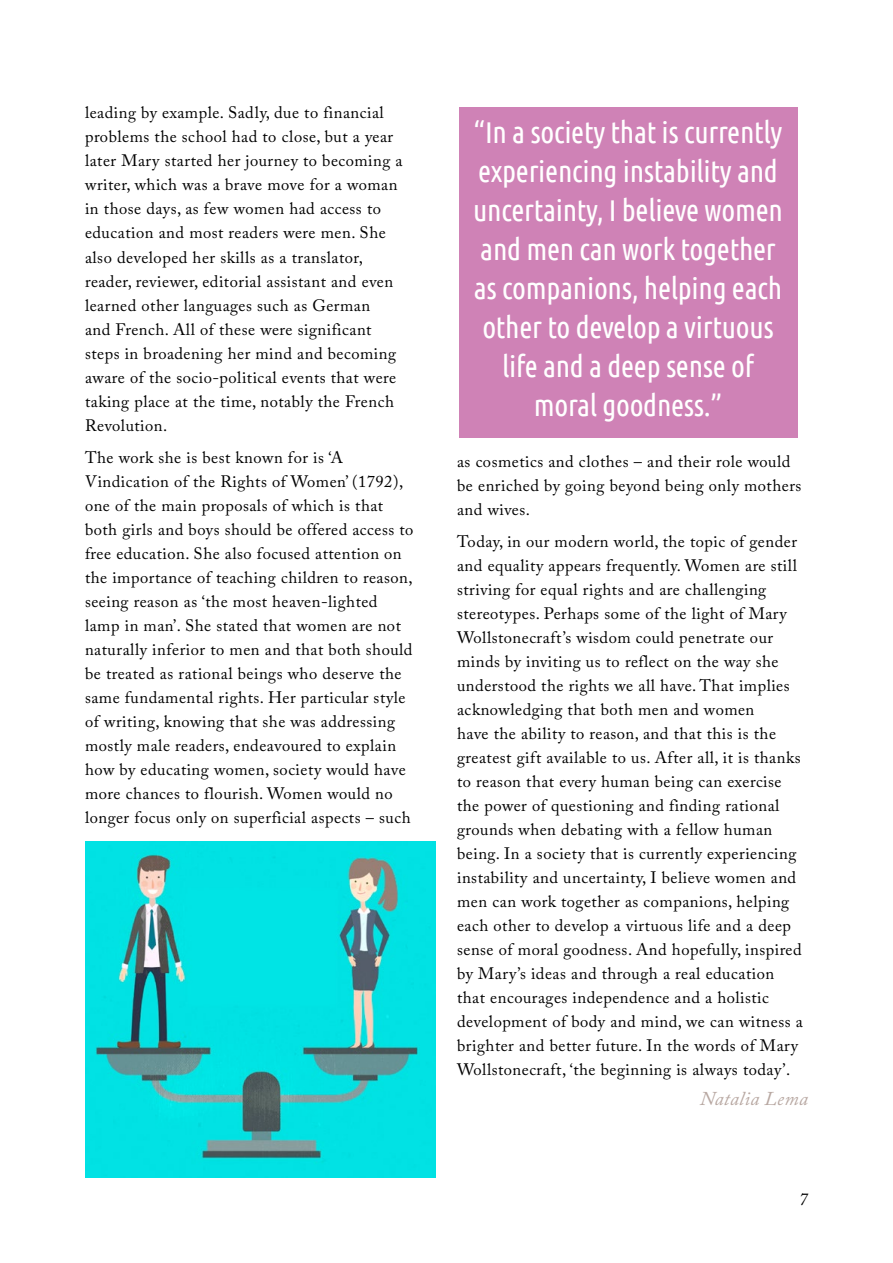
<style>
.page{position:relative;width:893px;height:1263px;background:#fff}
.page>*{position:absolute;margin:0;border:0;box-sizing:border-box;transform-origin:0 0}
.t1{font:30px/39px "Ubuntu Condensed";letter-spacing:-.01em;color:#fff;text-align:center}
.t2{font:italic 19.5px "Adobe Caslon Pro";letter-spacing:.015em;color:#b8a8a2}
.t3{font:italic 18px "Adobe Caslon Pro";color:#000}
.t4{font:16.5px/24px "Adobe Caslon Pro";letter-spacing:.03em;color:#000}
</style>
<div class="page">
<div style="left:459px;top:107px;width:338px;height:330px;background:#cf82b6"></div>
<img style="left:85px;top:841px;width:351px;height:337px">
<p class="t4" style="left:85px;top:101px;width:319px">leading by example. Sadly, due to financial problems the school had to close, but a year later Mary started her journey to becoming a writer, which was a brave move for a woman in those days, as few women had access to education and most readers were men. She also developed her skills as a translator, reader, reviewer, editorial assistant and even learned other languages such as German<br>and French. All of these were significant steps in broadening her mind and becoming aware of the socio-political events that were taking place at the time, notably the French Revolution.</p>
<p class="t4" style="left:85px;top:445px;width:330px">The work she is best known for is ‘A Vindication of the Rights of Women’ (1792), one of the main proposals of which is that both girls and boys should be offered access to free education. She also focused attention on the importance of teaching children to reason, seeing reason as ‘the most heaven-lighted lamp in man’. She stated that women are not naturally inferior to men and that both should be treated as rational beings who deserve the same fundamental rights. Her particular style of writing, knowing that she was addressing mostly male readers, endeavoured to explain how by educating women, society would have more chances to flourish. Women would no longer focus only on superficial aspects – such</p>
<p class="t4" style="left:457px;top:449px;width:346px">as cosmetics and clothes – and their role would be enriched by going beyond being only mothers and wives.</p>
<h1 class="t1" style="left:473px;top:112px;width:311px">“In a society that is currently experiencing instability and uncertainty, I believe women and men can work together as companions, helping each other to develop a virtuous life and a deep sense of moral goodness.”</h1>
<p class="t4" style="left:457px;top:529px;width:347px">Today, in our modern world, the topic of gender and equality appears frequently. Women are still striving for equal rights and are challenging stereotypes. Perhaps some of the light of Mary Wollstonecraft’s wisdom could penetrate our minds by inviting us to reflect on the way she understood the rights we all have. That implies acknowledging that both men and women<br>have the ability to reason, and that this is the greatest gift available to us. After all, it is thanks to reason that every human being can exercise the power of questioning and finding rational grounds when debating with a fellow human being. In a society that is currently experiencing instability and uncertainty, I believe women and men can work together as companions, helping each other to develop a virtuous life and a deep sense of moral goodness. And hopefully, inspired by Mary’s ideas and through a real education that encourages independence and a holistic development of body and mind, we can witness a brighter and better future. In the words of Mary Wollstonecraft, ‘the beginning is always today’.</p>
<p class="t2" style="left:700px;top:1087px;width:109px">Natalia Lema</p>
<p class="t3" style="left:799px;top:1188px;width:10px">7</p>
</div>
